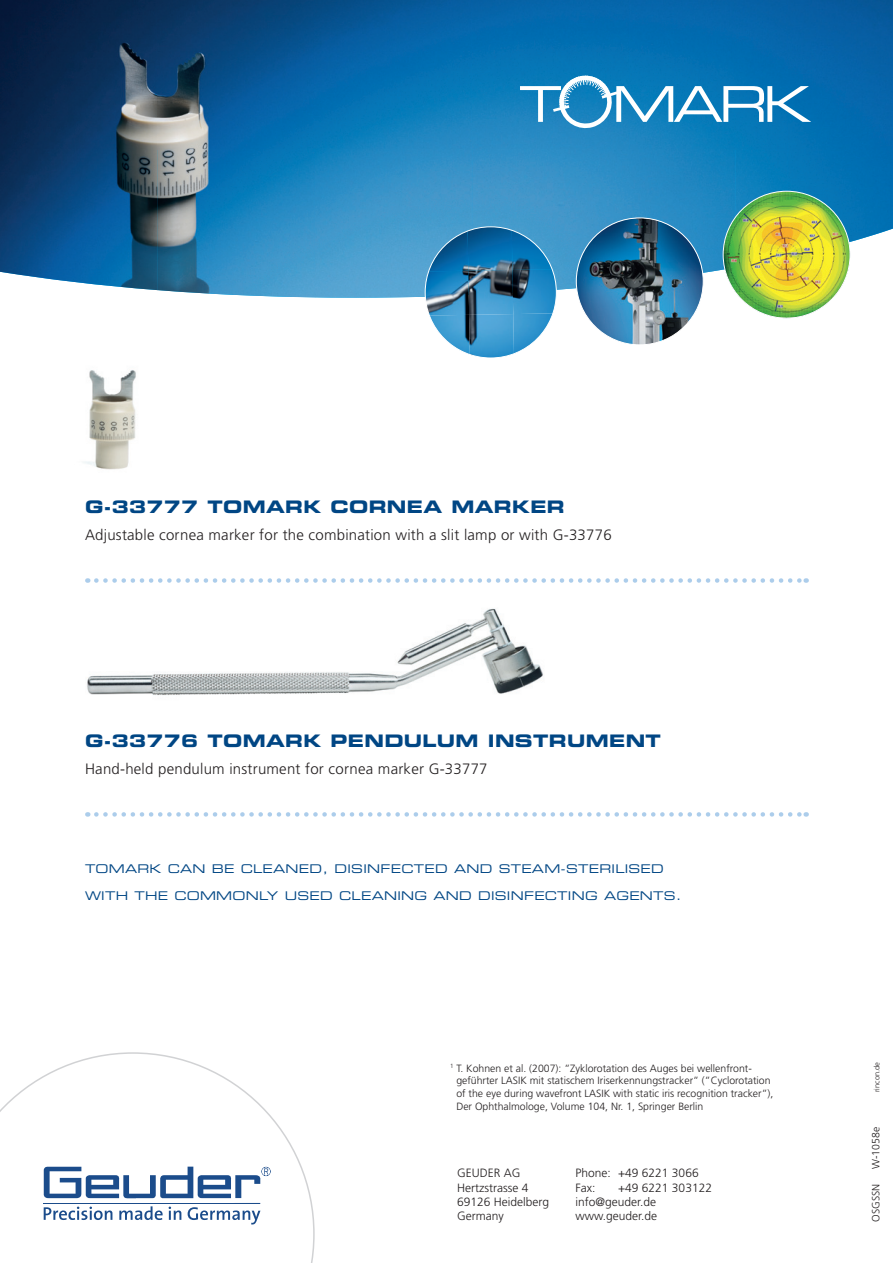
<style>
.page{position:relative;width:893px;height:1263px;background:#fff}
.page>*{position:absolute;margin:0;border:0;box-sizing:border-box;transform-origin:0 0}
.t1{font:17.25px "Eurostile Bold Extended Two";letter-spacing:.02em;color:#004684}
.t2{font:300 15px "Frutiger LT Std";letter-spacing:.015em;color:#231f20}
.t3{font:300 12px/14.4px "Frutiger LT Std";color:#231f20}
.t4{font:12px "Eurostile Extended Two";letter-spacing:.02em;color:#004684}
.t5{font:300 10.5px/12.6px "Frutiger LT Std";color:#231f20}
.t6{font:300 7.5px "Frutiger LT Std";color:#231f20}
</style>
<div class="page">
<svg style="left:0;top:1052px;width:315px;height:211px"></svg>
<svg style="left:44px;top:1166px;width:227px;height:58px"></svg>
<img style="left:0;top:0;width:788px;height:149px">
<img style="left:788px;top:0;width:105px;height:245px">
<img style="left:0;top:149px;width:157px;height:141px">
<img style="left:157px;top:149px;width:316px;height:149px">
<img style="left:473px;top:149px;width:262px;height:99px">
<img style="left:735px;top:149px;width:53px;height:68px">
<img style="left:552px;top:248px;width:33px;height:42px">
<img style="left:694px;top:248px;width:32px;height:25px">
<img style="left:87px;top:608px;width:456px;height:88px">
<img style="left:83px;top:370px;width:53px;height:100px">
<svg style="left:520px;top:75px;width:291px;height:54px"></svg>
<svg style="left:96px;top:578px;width:711px;height:5px"></svg>
<svg style="left:96px;top:812px;width:711px;height:5px"></svg>
<img style="left:576px;top:218px;width:127px;height:127px;border-radius:63px">
<img style="left:723px;top:191px;width:127px;height:127px;border-radius:63px">
<img style="left:429px;top:231px;width:39px;height:39px">
<img style="left:468px;top:227px;width:44px;height:43px">
<img style="left:512px;top:230px;width:40px;height:39px">
<img style="left:425px;top:270px;width:87px;height:45px">
<img style="left:512px;top:269px;width:44px;height:45px">
<img style="left:429px;top:315px;width:40px;height:39px">
<img style="left:469px;top:314px;width:44px;height:44px">
<img style="left:513px;top:313px;width:40px;height:41px">
<h1 class="t1" style="left:85px;top:495px;width:481px">G-33777 TOMARK CORNEA MARKER</h1>
<h2 class="t2" style="left:85px;top:526px;width:528px">Adjustable cornea marker for the combination with a slit lamp or with G-33776</h2>
<h1 class="t1" style="left:85px;top:729px;width:577px">G-33776 TOMARK PENDULUM INSTRUMENT</h1>
<h2 class="t2" style="left:85px;top:760px;width:404px">Hand-held pendulum instrument for cornea marker G-33777</h2>
<p class="t4" style="left:85px;top:860px;width:580px">TOMARK CAN BE CLEANED, DISINFECTED AND STEAM-STERILISED</p>
<p class="t4" style="left:85px;top:887px;width:598px">WITH THE COMMONLY USED CLEANING AND DIS INFECTING AGENTS.</p>
<p class="t5" style="left:456px;top:1062px;width:318px;text-indent:-6px"><sup>1</sup> T. Kohnen et al. (2007): ”Zyklorotation des Auges bei wellenfront&shy;geführter LASIK mit statischem Iriserkennungstracker” (”Cyclorotation of the eye during wavefront LASIK with static iris recognition tracker”), Der Ophthalmologe, Volume 104, Nr. 1, Springer Berlin</p>
<p class="t3" style="left:457px;top:1166px;width:94px">GEUDER AG<br>Hertzstrasse 4<br>69126 Heidelberg<br>Germany</p>
<p class="t3" style="left:576px;top:1166px;width:125px">Phone: +49 6221 3066<br>Fax:</p>
<p class="t3" style="left:576px;top:1180px;width:138px;text-indent:43px">+49 6221 303122 info@geuder.de www.geuder.de</p>
<p class="t6" style="left:873px;top:1092px;width:32px;rotate:-90deg">rincon.de</p>
<p class="t5" style="left:870px;top:1169px;width:44px;rotate:-90deg">W-1058e</p>
<p class="t5" style="left:870px;top:1221px;width:39px;rotate:-90deg">OSGSSN</p>
</div>
